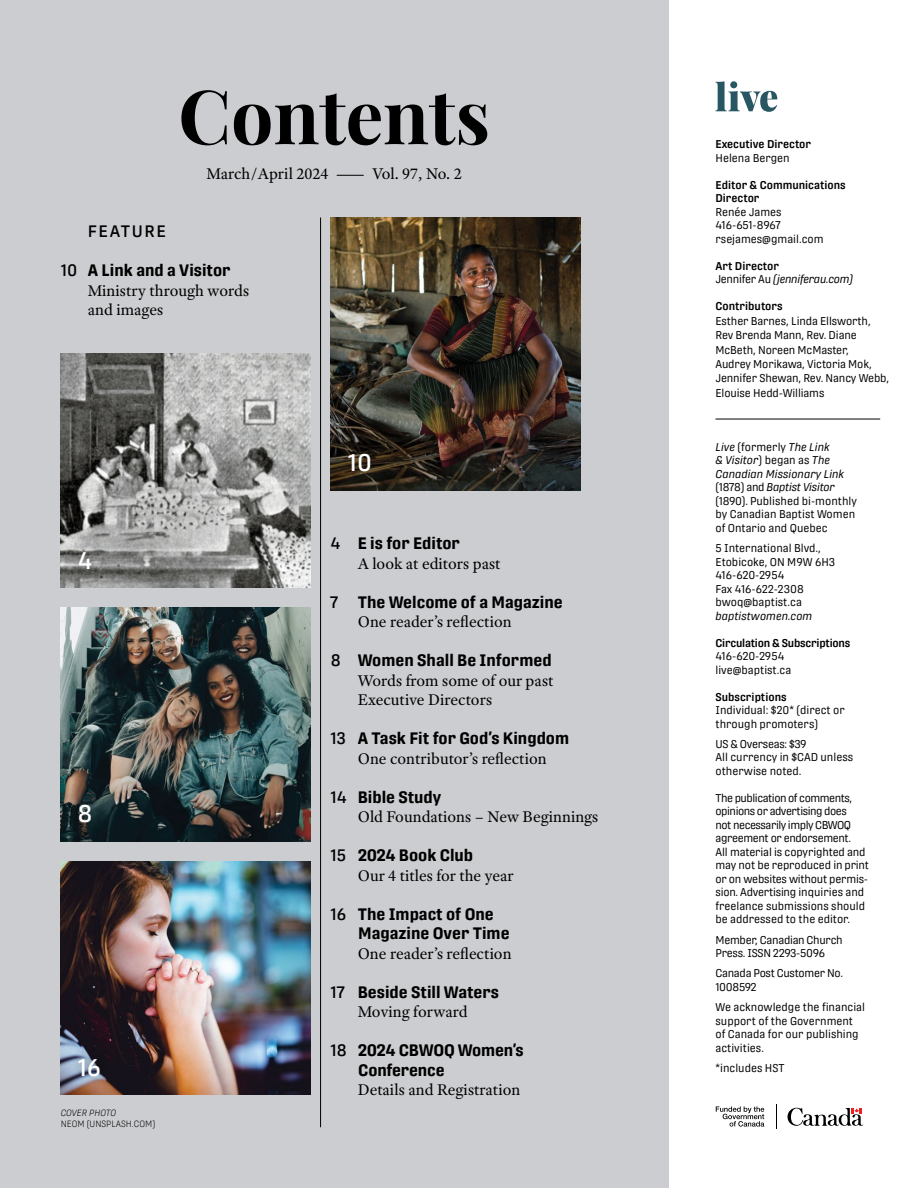
<style>
.page{position:relative;width:918px;height:1188px;background:#fff}
.page>*{position:absolute;margin:0;border:0;box-sizing:border-box;transform-origin:0 0}
.t1{font:700 75px "Playfair Display";color:#000}
.t2{font:500 24px "Protipo Narrow";color:#fff}
.t3{font:16.5px/19.5px "Adobe Text Pro";color:#000}
.t4{font:700 16.5px/19.5px "Protipo Narrow";color:#000}
.t5{font:500 16.5px "Protipo";letter-spacing:.1em;color:#000}
.t6{font:11.25px/13.5px "Protipo Narrow";letter-spacing:-.01em;color:#000}
.t7{font:600 11.25px/13.5px "Protipo Narrow";color:#000}
.t8{font:italic 11.25px/13.5px "Protipo Narrow";letter-spacing:-.005em;color:#000}
.t9{font:600 11.25px "Protipo Narrow";letter-spacing:-.02em;color:#000}
.t10{font:300 9px "Protipo Narrow";color:#000}
.t11{font:italic 300 9px "Protipo Narrow";color:#000}
.s1{font-weight:500}
.s2{font-weight:600;font-style:normal}
.s3{font-style:normal}
.s4{font-style:italic}
</style>
<div class="page">
<div style="left:0;top:0;width:668px;height:1188px;background:#cccdd0"></div>
<img style="left:331px;top:218px;width:249px;height:272px">
<img style="left:61px;top:608px;width:249px;height:234px">
<img style="left:61px;top:861px;width:249px;height:234px">
<img style="left:61px;top:354px;width:249px;height:234px">
<svg style="left:776px;top:1105px;width:1px;height:24px"></svg>
<svg style="left:716px;top:1106px;width:48px;height:21px"></svg>
<svg style="left:787px;top:1108px;width:76px;height:18px"></svg>
<hr style="left:716px;top:419px;width:164px;height:1px;background:#000">
<svg style="left:337px;top:175px;width:27px;height:1px"></svg>
<hr style="left:320px;top:218px;width:1px;height:909px;background:#000">
<svg style="left:715px;top:81px;width:62px;height:31px"></svg>
<div style="left:730px;top:81px;width:7px;height:7px;background:#285763;border-radius:50%"></div>
<div style="left:70px;top:1049px;width:39px;height:36px;background:#000;opacity:.5"></div>
<h1 class="t1" style="left:178px;top:57px;width:313px">Contents</h1>
<h3 class="t3" style="left:206px;top:163px;width:123px">March/April 2024</h3>
<h3 class="t3" style="left:372px;top:163px;width:91px">Vol. 97, No. 2</h3>
<h3 class="t5" style="left:88px;top:222px;width:80px">FEATURE</h3>
<h3 class="t4" style="left:61px;top:260px;width:171px"><span class="s1">10</span> A Link and a Visitor</h3>
<h3 class="t3" style="left:88px;top:280px;width:163px">Ministry through words and images</h3>
<h2 class="t2" style="left:78px;top:546px;width:16px">4</h2>
<h2 class="t2" style="left:78px;top:800px;width:16px">8</h2>
<h2 class="t2" style="left:78px;top:1053px;width:25px">16</h2>
<p class="t11" style="left:61px;top:1108px;width:57px">COVER PHOTO</p>
<p class="t10" style="left:61px;top:1119px;width:96px">NEOM (UNSPLASH.COM)</p>
<h2 class="t2" style="left:348px;top:449px;width:26px">10</h2>
<h3 class="t4" style="left:330px;top:533px;width:131px"><span class="s1">4</span> E is for Editor</h3>
<h3 class="t3" style="left:358px;top:553px;width:144px">A look at editors past</h3>
<h3 class="t4" style="left:330px;top:592px;width:234px"><span class="s1">7</span> The Welcome of a Magazine</h3>
<h3 class="t3" style="left:358px;top:612px;width:155px">One reader’s reflection</h3>
<h3 class="t4" style="left:331px;top:650px;width:222px"><span class="s1">8</span> Women Shall Be Informed</h3>
<h3 class="t3" style="left:358px;top:670px;width:197px">Words from some of our past<br>Executive Directors</h3>
<h3 class="t4" style="left:330px;top:728px;width:240px"><span class="s1">13</span> A Task Fit for God’s Kingdom</h3>
<h3 class="t3" style="left:358px;top:748px;width:190px">One contributor’s reflection</h3>
<h3 class="t4" style="left:330px;top:787px;width:112px"><span class="s1">14</span> Bible Study</h3>
<h3 class="t3" style="left:358px;top:807px;width:242px">Old Foundations – New Beginnings</h3>
<h3 class="t4" style="left:330px;top:845px;width:144px"><span class="s1">15</span> 2024 Book Club</h3>
<h3 class="t3" style="left:358px;top:865px;width:157px">Our 4 titles for the year</h3>
<h3 class="t4" style="left:358px;top:904px;width:153px;text-indent:-28px"><span class="s1">16</span> The Impact of One<br>Magazine Over Time</h3>
<h3 class="t3" style="left:358px;top:943px;width:155px">One reader’s reflection</h3>
<h3 class="t4" style="left:330px;top:982px;width:170px"><span class="s1">17</span> Beside Still Waters</h3>
<h3 class="t3" style="left:358px;top:1002px;width:111px">Moving forward</h3>
<h3 class="t4" style="left:358px;top:1041px;width:167px;text-indent:-28px"><span class="s1">18</span> 2024 CBWOQ Women’s<br>Conference</h3>
<h3 class="t3" style="left:358px;top:1080px;width:164px">Details and Registration</h3>
<p class="t7" style="left:716px;top:138px;width:97px">Executive Director</p>
<p class="t6" style="left:716px;top:151px;width:76px">Helena Bergen</p>
<p class="t7" style="left:716px;top:178px;width:132px">Editor &amp; Communications<br>Director</p>
<p class="t6" style="left:716px;top:205px;width:110px">Renée James<br>416-651-8967 rsejames@gmail.com</p>
<p class="t8" style="left:716px;top:259px;width:139px"><span class="s2">Art Director<br></span><span class="s3">Jennifer Au</span> (jenniferau.com)</p>
<p class="t7" style="left:716px;top:300px;width:69px">Contributors</p>
<p class="t6" style="left:716px;top:314px;width:175px;line-height:14.4px">Esther Barnes, Linda Ellsworth,<br>Rev Brenda Mann, Rev. Diane<br>McBeth, Noreen McMaster,<br>Audrey Morikawa, Victoria Mok,<br>Jennifer Shewan, Rev. Nancy Webb,<br>Elouise Hedd-Williams</p>
<p class="t6" style="left:716px;top:440px;width:143px"><span class="s4">Live</span> (formerly <span class="s4">The Link<br>&amp; Visitor</span>) began as <span class="s4">The<br>Canadian Missionary Link </span>(1878) and <span class="s4">Baptist Visitor </span>(1890). Published bi-monthly by Canadian Baptist Women of Ontario and Quebec</p>
<p class="t6" style="left:716px;top:541px;width:121px">5 International Blvd.,<br>Etobicoke, ON M9W 6H3<br>416-620-2954<br>Fax 416-622-2308 bwoq@baptist.ca</p>
<p class="t8" style="left:716px;top:609px;width:98px">baptistwomen.com</p>
<p class="t9" style="left:716px;top:636px;width:136px">Circulation &amp; Subscriptions</p>
<p class="t6" style="left:716px;top:649px;width:77px">416-620-2954 live@baptist.ca</p>
<p class="t7" style="left:716px;top:690px;width:73px">Subscriptions</p>
<p class="t6" style="left:716px;top:703px;width:131px">Individual: $20* (direct or through promoters)</p>
<p class="t6" style="left:716px;top:737px;width:139px">US &amp; Overseas: $39<br>All currency in $CAD unless otherwise noted.</p>
<p class="t6" style="left:716px;top:791px;width:155px">The publication of comments, opinions or advertising does<br>not necessarily imply CBWOQ agreement or endorsement.<br>All material is copyrighted and may not be reproduced in print or on websites without permis&shy;sion. Advertising inquiries and freelance submissions should be addressed to the editor.</p>
<p class="t6" style="left:716px;top:933px;width:129px">Member, Canadian Church<br>Press. ISSN 2293-5096</p>
<p class="t6" style="left:716px;top:967px;width:129px">Canada Post Customer No.<br>1008592</p>
<p class="t6" style="left:716px;top:1000px;width:151px">We acknowledge the financial support of the Government of Canada for our publishing activities.</p>
<p class="t6" style="left:716px;top:1061px;width:71px">*includes HST</p>
</div>
